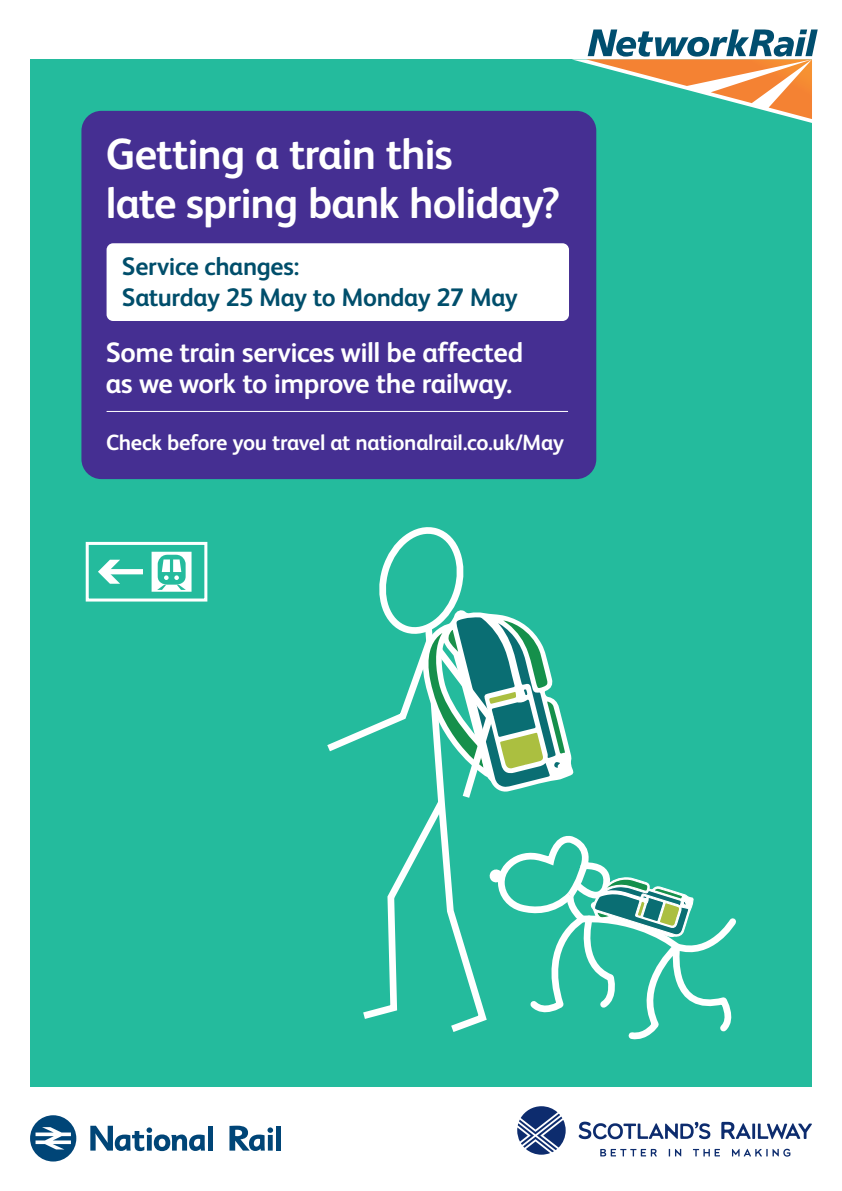
<style>
.page{position:relative;width:842px;height:1191px;background:#fff}
.page>*{position:absolute;margin:0;border:0;box-sizing:border-box;transform-origin:0 0}
.t1{font:700 43.5px/48.7px "Network Rail Sans";letter-spacing:-.025em;color:#fff}
.t2{font:700 28px/30.7px "Network Rail Sans";letter-spacing:-.02em;color:#fff}
.t3{font:700 25.4px/30.8px "Network Rail Sans";letter-spacing:-.015em;color:#004e6b}
.t4{font:700 22px "Network Rail Sans";letter-spacing:-.02em;color:#fff}
</style>
<div class="page">
<div style="left:30px;top:60px;width:782px;height:1026px;background:#24bb9d"></div>
<svg style="left:572px;top:29px;width:246px;height:94px"></svg>
<div style="left:86px;top:542px;width:121px;height:59px;border:3px solid #fff"></div>
<svg style="left:98px;top:559px;width:22px;height:25px"></svg>
<div style="left:107px;top:569px;width:36px;height:5px;background:#fff"></div>
<svg style="left:152px;top:552px;width:40px;height:39px"></svg>
<svg style="left:327px;top:527px;width:409px;height:513px"></svg>
<div style="left:81px;top:111px;width:515px;height:368px;background:#452f92;border-radius:20px"></div>
<hr style="left:107px;top:411px;width:461px;height:1px;background:#fff">
<div style="left:107px;top:243px;width:462px;height:78px;background:#fff;border-radius:7px"></div>
<svg style="left:30px;top:1115px;width:46px;height:46px"></svg>
<svg style="left:90px;top:1125px;width:115px;height:26px"></svg>
<div style="left:208px;top:1125px;width:5px;height:25px;background:#004577"></div>
<svg style="left:229px;top:1125px;width:44px;height:26px"></svg>
<div style="left:276px;top:1125px;width:5px;height:25px;background:#004577"></div>
<svg style="left:579px;top:1121px;width:131px;height:18px"></svg>
<svg style="left:721px;top:1121px;width:91px;height:18px"></svg>
<svg style="left:600px;top:1148px;width:57px;height:8px"></svg>
<svg style="left:669px;top:1148px;width:12px;height:8px"></svg>
<svg style="left:693px;top:1148px;width:27px;height:8px"></svg>
<svg style="left:732px;top:1148px;width:58px;height:8px"></svg>
<svg style="left:517px;top:1106px;width:49px;height:48px"></svg>
<h1 class="t1" style="left:106px;top:128px;width:456px">Getting a train this<br>late spring bank holiday?</h1>
<p class="t3" style="left:122px;top:250px;width:397px">Service changes:<br>Saturday 25 May to Monday 27 May</p>
<p class="t2" style="left:106px;top:336px;width:419px">Some train services will be affected as we work to improve the railway.</p>
<p class="t4" style="left:106px;top:428px;width:459px">Check before you travel at nationalrail.co.uk/May</p>
</div>
